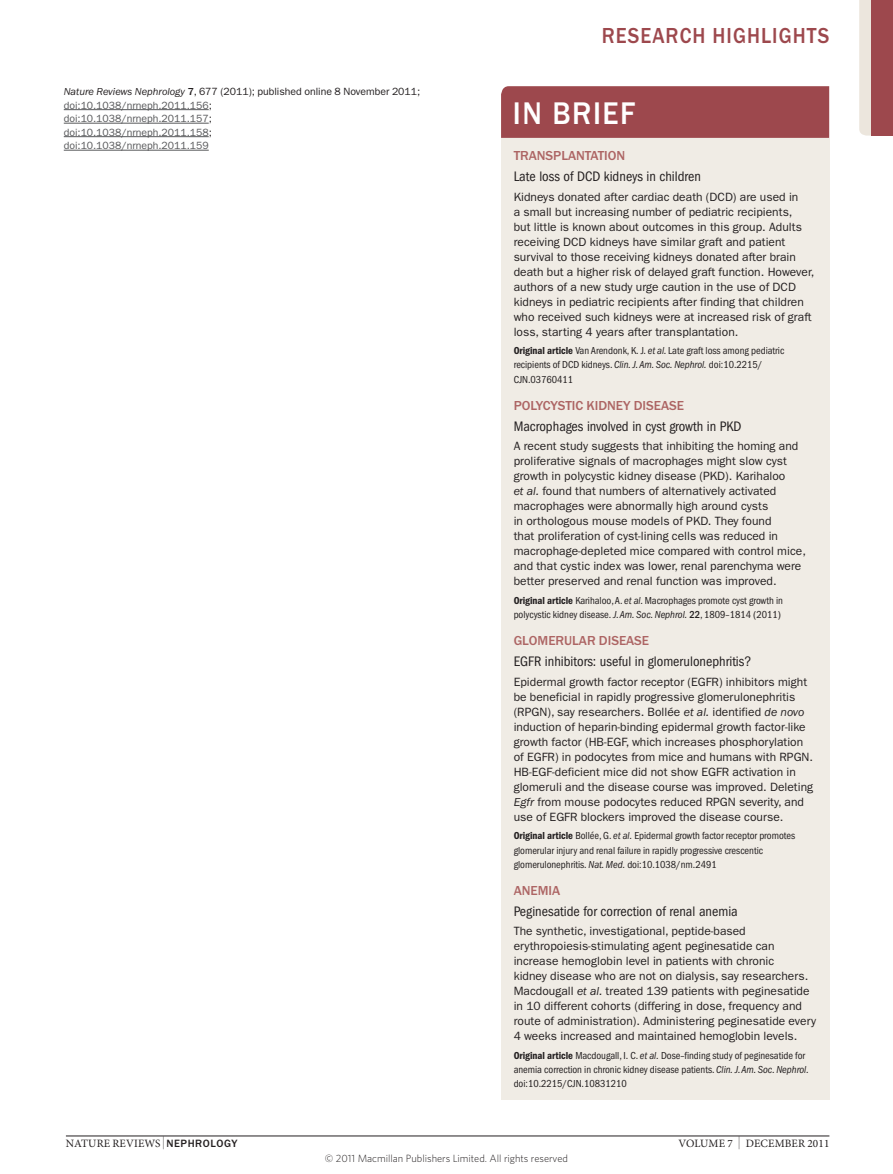
<style>
.page{position:relative;width:893px;height:1174px;background:#fff}
.page>*{position:absolute;margin:0;border:0;box-sizing:border-box;transform-origin:0 0}
.Strapline{font:500 32.4px "ITC Franklin Gothic Std";letter-spacing:.05em;color:#fff;scale:.93 1}
.t1{font:500 22.5px "ITC Franklin Gothic Std";letter-spacing:.05em;color:#9d484d;scale:.9 1}
.In_Brief_title{font:condensed 14.25px "ITC Franklin Gothic Std";color:#231f20}
.Strapline-2{font:500 13.5px "ITC Franklin Gothic Std";letter-spacing:-.005em;color:#ad6564}
.Box_body_first{font:12px/15px "ITC Franklin Gothic Std";color:#231f20}
.t2{font:11.25px "Minion Pro";letter-spacing:.01em;color:#231f20}
.References{font:condensed 10.5px/14.2px "ITC Franklin Gothic Std";letter-spacing:-.005em;color:#231f20}
.Citation_line{font:10.5px/13.5px "ITC Franklin Gothic Std";letter-spacing:-.005em;color:#57585a}
.t3{font:300 10.5px "Whitney";color:#231f20}
.s1{font-style:italic;color:#231f20}
.s2{font-weight:500;color:#231f20}
.s3{color:#231f20}
.s4{font-family:"ITC Franklin Gothic Std Dm Cd";font-stretch:normal}
.s5{font-style:italic}
.s6{font-weight:500}
.s7{font-size:12.9px}
.s8{font-family:"ITC Franklin Gothic Std";font-weight:500;font-size:10.95px}
</style>
<div class="page">
<hr style="left:66px;top:1135px;width:763px;height:1px;background:#231f20">
<hr style="left:64px;top:109px;width:145px;height:1px;background:#57585a">
<hr style="left:64px;top:123px;width:145px;height:1px;background:#57585a">
<hr style="left:64px;top:136px;width:145px;height:1px;background:#57585a">
<hr style="left:64px;top:150px;width:145px;height:1px;background:#57585a">
<div style="left:501px;top:138px;width:328px;height:961px;background:#f0ece5"></div>
<div style="left:501px;top:86px;width:328px;height:52px;background:#9d484d"></div>
<svg style="left:859px;top:0;width:13px;height:136px;background:#e6dad2"></svg>
<div style="left:872px;top:0;width:21px;height:136px;background:#9d484d"></div>
<p class="Citation_line" style="left:64px;top:85px;width:358px"><span class="s1">Nature Reviews Nephrology</span> <span class="s2">7</span><span class="s3">, 677 (2011); published online 8 November 2011; </span>doi:10.1038/nrneph.2011.156<span class="s3">;<br></span>doi:10.1038/nrneph.2011.157<span class="s3">;<br></span>doi:10.1038/nrneph.2011.158<span class="s3">;<br></span>doi:10.1038/nrneph.2011.159</p>
<p class="t1" style="left:602px;top:22px;width:254px">RESEARCH HIGHLIGHTS</p>
<p class="Strapline" style="left:513px;top:95px;width:133px">IN BRIEF</p>
<p class="Strapline-2" style="left:514px;top:148px;width:113px">TRANSPLANTATION</p>
<p class="In_Brief_title" style="left:514px;top:168px;width:189px">Late loss of DCD kidneys in children</p>
<p class="Box_body_first" style="left:514px;top:189px;width:302px">Kidneys donated after cardiac death (DCD) are used in<br>a small but increasing number of pediatric recipients,<br>but little is known about outcomes in this group. Adults receiving DCD kidneys have similar graft and patient survival to those receiving kidneys donated after brain death but a higher risk of delayed graft function. However, authors of a new study urge caution in the use of DCD kidneys in pediatric recipients after finding that children who received such kidneys were at increased risk of graft loss, starting 4 years after transplantation.</p>
<p class="References" style="left:514px;top:343px;width:272px"><span class="s4">Original article</span> Van Arendonk, K. J. <span class="s5">et al.</span> Late graft loss among pediatric recipients of DCD kidneys. <span class="s5">Clin. J. Am. Soc. Nephrol.</span> doi:10.2215/<br>CJN.03760411</p>
<p class="Strapline-2" style="left:514px;top:397px;width:172px">POLYCYSTIC KIDNEY DISEASE</p>
<p class="In_Brief_title" style="left:514px;top:418px;width:229px">Macrophages involved in cyst growth in PKD</p>
<p class="Box_body_first" style="left:514px;top:439px;width:294px">A recent study suggests that inhibiting the homing and proliferative signals of macrophages might slow cyst growth in polycystic kidney disease (PKD). Karihaloo<br><span class="s5">et al.</span> found that numbers of alternatively activated macrophages were abnormally high around cysts<br>in orthologous mouse models of PKD. They found<br>that proliferation of cyst-lining cells was reduced in macrophage-depleted mice compared with control mice, and that cystic index was lower, renal parenchyma were better preserved and renal function was improved.</p>
<p class="References" style="left:514px;top:593px;width:271px"><span class="s4">Original article</span> Karihaloo, A. <span class="s5">et al.</span> Macrophages promote cyst growth in polycystic kidney disease. <span class="s5">J. Am. Soc. Nephrol.</span> <span class="s6">22</span>, 1809–1814 (2011)</p>
<p class="Strapline-2" style="left:514px;top:633px;width:137px">GLOMERULAR DISEASE</p>
<p class="In_Brief_title" style="left:514px;top:653px;width:239px">EGFR inhibitors: useful in glomerulonephritis?</p>
<p class="Box_body_first" style="left:514px;top:674px;width:301px">Epidermal growth factor receptor (EGFR) inhibitors might be beneficial in rapidly progressive glomerulonephritis (RPGN), say researchers. Bollée <span class="s5">et al.</span> identified <span class="s5">de novo </span>induction of heparin-binding epidermal growth factor-like growth factor (HB-EGF, which increases phosphorylation of EGFR) in podocytes from mice and humans with RPGN.<br>HB-EGF-deficient mice did not show EGFR activation in glomeruli and the disease course was improved. Deleting <span class="s5">Egfr</span> from mouse podocytes reduced RPGN severity, and use of EGFR blockers improved the disease course.</p>
<p class="References" style="left:514px;top:828px;width:283px"><span class="s4">Original article</span> Bollée, G. <span class="s5">et al.</span> Epidermal growth factor receptor promotes glomerular injury and renal failure in rapidly progressive crescentic glomerulonephritis. <span class="s5">Nat. Med.</span> doi:10.1038/nm.2491</p>
<p class="Strapline-2" style="left:514px;top:882px;width:48px">ANEMIA</p>
<p class="In_Brief_title" style="left:514px;top:903px;width:226px">Peginesatide for correction of renal anemia</p>
<p class="Box_body_first" style="left:514px;top:924px;width:304px">The synthetic, investigational, peptide-based erythropoiesis-stimulating agent peginesatide can increase hemoglobin level in patients with chronic<br>kidney disease who are not on dialysis, say researchers.<br>Macdougall <span class="s5">et al.</span> treated 139 patients with peginesatide in 10 different cohorts (differing in dose, frequency and route of administration). Administering peginesatide every 4 weeks increased and maintained hemoglobin levels.</p>
<p class="References" style="left:514px;top:1048px;width:297px"><span class="s4">Original article</span> Macdougall, I. C. <span class="s5">et al.</span> Dose–finding study of peginesatide for anemia correction in chronic kidney disease patients. <span class="s5">Clin. J. Am. Soc. Nephrol. </span>doi:10.2215/CJN.10831210</p>
<p class="t2" style="left:66px;top:1136px;width:173px">NATURE REVIEWS <span class="s7">|</span> <span class="s8">NEPHROLOGY</span></p>
<p class="t2" style="left:678px;top:1136px;width:152px">VOLUME 7 <span class="s7">|</span> DECEMBER 2011</p>
<p class="t3" style="left:325px;top:1151px;width:245px">© 2011 Macmillan Publishers Limited. All rights reserved</p>
</div>
